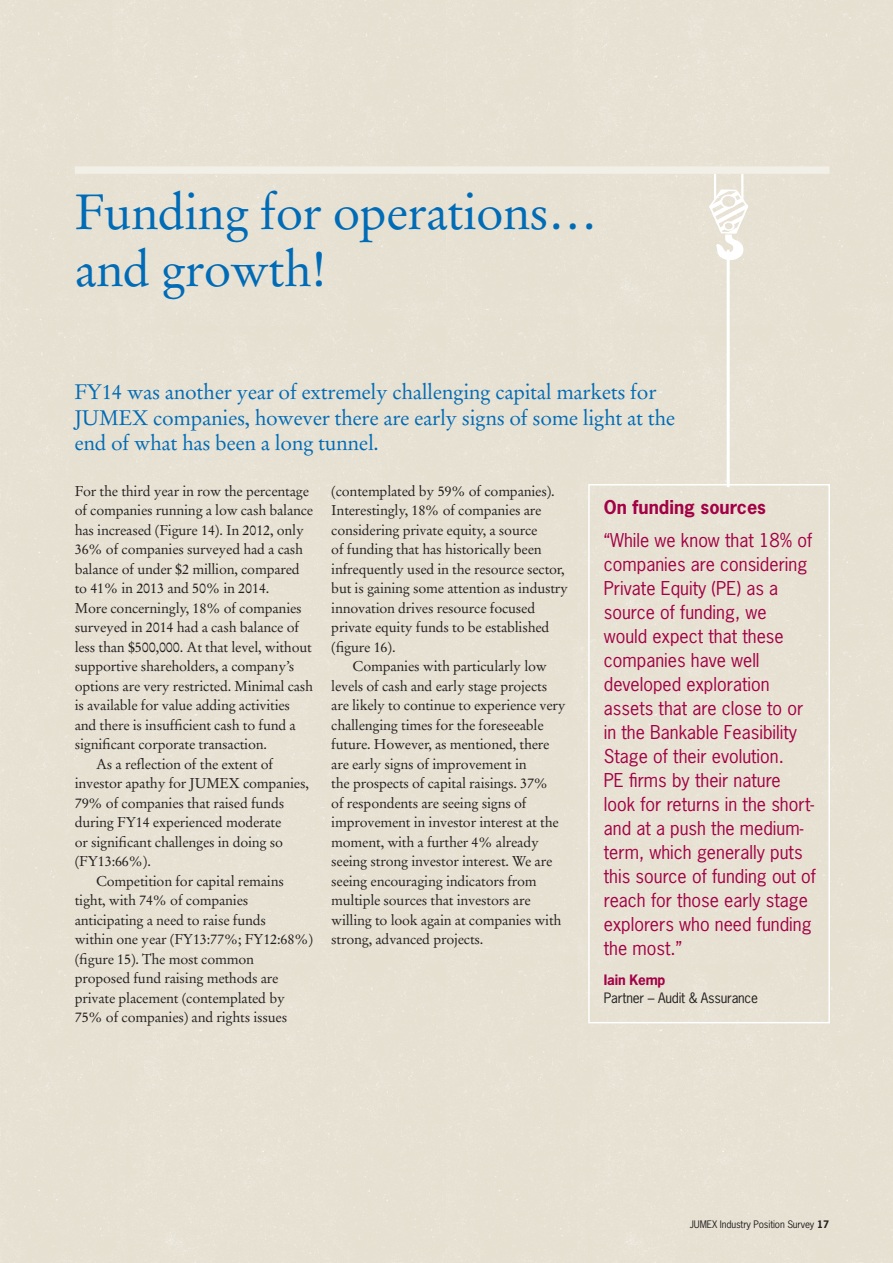
<style>
.page{position:relative;width:893px;height:1263px;background:#e7e1d3}
.page>*{position:absolute;margin:0;border:0;box-sizing:border-box;transform-origin:0 0}
.A_Heading{font:49.5px "Stempel Garamond LT Std";letter-spacing:-.015em;color:#006bb6}
.F_Medium_copy{font:21px/25.5px "Stempel Garamond LT Std";letter-spacing:-.015em;color:#006bb6}
.Quotes{font:18px/24px "News Gothic Std";color:#a30146}
.B_Body_heading{font:700 18px "News Gothic Std";color:#a30146}
.C_Body_copy_Indent{font:14.25px/19.5px "Stempel Garamond LT Std";letter-spacing:-.015em;color:#231f20}
.J_Table_copy{font:13.5px "News Gothic Std";letter-spacing:-.015em;color:#231f20}
.I_Table_heading{font:700 13.5px "News Gothic Std";letter-spacing:-.015em;color:#a30146}
.t1{font:9.75px "News Gothic Std";letter-spacing:-.015em;color:#231f20}
.s1{font-weight:700}
</style>
<div class="page">
<div style="left:75px;top:166px;width:754px;height:8px;background:#f2efe7"></div>
<svg style="left:709px;top:174px;width:39px;height:88px"></svg>
<hr style="left:727px;top:251px;width:3px;height:235px;background:#fff">
<p class="A_Heading" style="left:75px;top:183px;width:524px">Funding for operations…</p>
<p class="A_Heading" style="left:75px;top:240px;width:254px">and growth!</p>
<p class="F_Medium_copy" style="left:74px;top:379px;width:602px">FY14 was another year of extremely challenging capital markets for<br>JUMEX companies, however there are early signs of some light at the end of what has been a long tunnel.</p>
<p class="C_Body_copy_Indent" style="left:75px;top:481px;width:240px">For the third year in row the percentage of companies running a low cash balance has increased (Figure 14). In 2012, only 36% of companies surveyed had a cash balance of under $2 million, compared to 41% in 2013 and 50% in 2014.<br>More concerningly, 18% of companies surveyed in 2014 had a cash balance of less than $500,000. At that level, without supportive shareholders, a company’s options are very restricted. Minimal cash is available for value adding activities and there is insufficient cash to fund a significant corporate transaction.</p>
<p class="C_Body_copy_Indent" style="left:75px;top:754px;width:236px;text-indent:21px">As a reflection of the extent of investor apathy for JUMEX companies,<br>79% of companies that raised funds during FY14 experienced moderate<br>or significant challenges in doing so (FY13:66%).</p>
<p class="C_Body_copy_Indent" style="left:75px;top:871px;width:240px;text-indent:21px">Competition for capital remains tight, with 74% of companies anticipating a need to raise funds<br>within one year (FY13:77%; FY12:68%) (figure 15). The most common proposed fund raising methods are private placement (contemplated by 75% of companies) and rights issues</p>
<p class="C_Body_copy_Indent" style="left:331px;top:481px;width:238px">(contemplated by 59% of companies).<br>Interestingly, 18% of companies are considering private equity, a source<br>of funding that has historically been infrequently used in the resource sector, but is gaining some attention as industry innovation drives resource focused private equity funds to be established (figure 16).</p>
<p class="C_Body_copy_Indent" style="left:331px;top:657px;width:236px;text-indent:21px">Companies with particularly low levels of cash and early stage projects are likely to continue to experience very challenging times for the foreseeable future. However, as mentioned, there are early signs of improvement in<br>the prospects of capital raisings. 37%<br>of respondents are seeing signs of improvement in investor interest at the moment, with a further 4% already seeing strong investor interest. We are seeing encouraging indicators from multiple sources that investors are willing to look again at companies with strong, advanced projects.</p>
<p class="B_Body_heading" style="left:604px;top:495px;width:164px">On funding sources</p>
<p class="Quotes" style="left:604px;top:528px;width:214px">“While we know that 18% of companies are considering<br>Private Equity (PE) as a source of funding, we<br>would expect that these companies have well developed exploration assets that are close to or in the Bankable Feasibility<br>Stage of their evolution.<br>PE firms by their nature look for returns in the short&shy;and at a push the medium&shy;term, which generally puts this source of funding out of reach for those early stage explorers who need funding the most.”</p>
<p class="I_Table_heading" style="left:604px;top:971px;width:63px">Iain Kemp</p>
<p class="J_Table_copy" style="left:604px;top:990px;width:156px">Partner – Audit &amp; Assurance</p>
<p class="t1" style="left:690px;top:1218px;width:141px">JUMEX Industry Position Survey <span class="s1">17</span></p>
</div>
